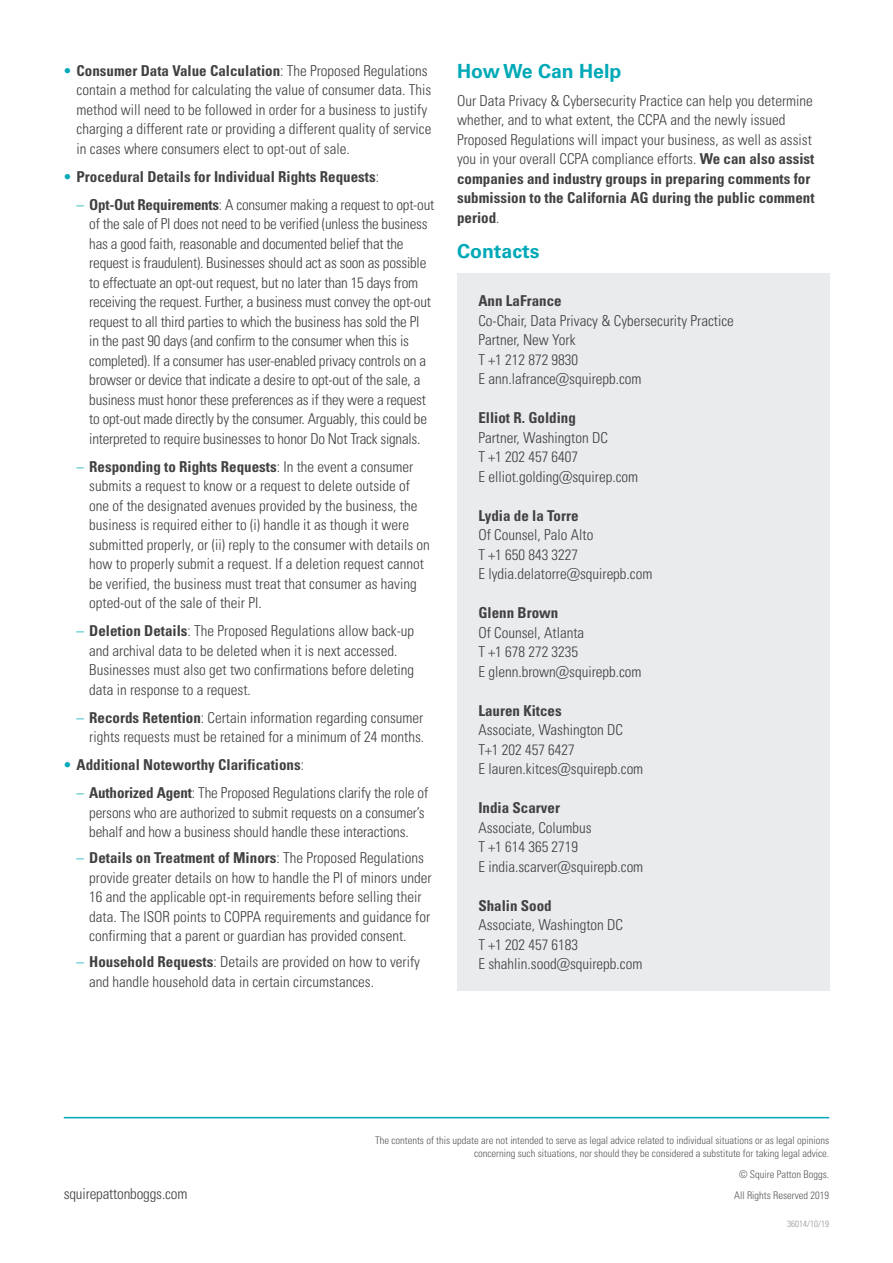
<style>
.page{position:relative;width:893px;height:1263px;background:#fff}
.page>*{position:absolute;margin:0;border:0;box-sizing:border-box;transform-origin:0 0}
.t1{font:700 19.5px "Univers LTCYR 65";color:#00a9b7}
.t2{font:15px/19.5px "Univers LTCYR 47 Light Cond";color:#414042}
.t3{font:15px/19.5px "Univers LTCYR 67 Bold Cond";color:#414042}
.t4{font:10.5px/12.6px "Univers LTCYR 47 Light Cond";color:#58595b;text-align:right}
.t5{font:9px "Univers LTCYR 47 Light Cond";color:#939598}
.s1{font-family:"Univers LTCYR 47 Light Cond";color:#00a9b7}
.s2{font-family:"Univers LTCYR 47 Light Cond"}
.s3{color:#00a9b7}
.s4{font-family:"Univers LTCYR 67 Bold Cond"}
</style>
<div class="page">
<div style="left:457px;top:273px;width:372px;height:717px;background:#e9ebed"></div>
<hr style="left:64px;top:1117px;width:765px;height:1px;background:#00a9b7">
<p class="t3" style="left:64px;top:60px;width:365px"><span class="s1">•</span> Consumer Data Value Calculation<span class="s2">: The Proposed Regulations</span></p>
<p class="t2" style="left:77px;top:79px;width:356px">contain a method for calculating the value of consumer data. This method will need to be followed in order for a business to justify charging a different rate or providing a different quality of service in cases where consumers elect to opt-out of sale.</p>
<p class="t3" style="left:64px;top:166px;width:317px"><span class="s1">•</span> Procedural Details for Individual Rights Requests<span class="s2">:</span></p>
<p class="t2" style="left:89px;top:194px;width:346px;text-indent:-13px"><span class="s3">–</span> <span class="s4">Opt-Out Requirements</span>: A consumer making a request to opt-out of the sale of PI does not need to be verified (unless the business has a good faith, reasonable and documented belief that the request is fraudulent). Businesses should act as soon as possible to effectuate an opt-out request, but no later than 15 days from receiving the request. Further, a business must convey the opt-out request to all third parties to which the business has sold the PI<br>in the past 90 days (and confirm to the consumer when this is completed). If a consumer has user-enabled privacy controls on a browser or device that indicate a desire to opt-out of the sale, a business must honor these preferences as if they were a request to opt-out made directly by the consumer. Arguably, this could be interpreted to require businesses to honor Do Not Track signals.</p>
<p class="t3" style="left:77px;top:456px;width:338px"><span class="s1">–</span> Responding to Rights Requests<span class="s2">: In the event a consumer</span></p>
<p class="t2" style="left:89px;top:475px;width:342px">submits a request to know or a request to delete outside of one of the designated avenues provided by the business, the business is required either to (i) handle it as though it were submitted properly, or (ii) reply to the consumer with details on how to properly submit a request. If a deletion request cannot be verified, the business must treat that consumer as having opted-out of the sale of their PI.</p>
<p class="t2" style="left:89px;top:620px;width:326px;text-indent:-13px"><span class="s3">–</span> <span class="s4">Deletion Details</span>: The Proposed Regulations allow back-up and archival data to be deleted when it is next accessed.<br>Businesses must also get two confirmations before deleting data in response to a request.</p>
<p class="t2" style="left:77px;top:707px;width:349px;text-align:right"><span class="s3">–</span> <span class="s4">Records Retention</span>: Certain information regarding consumer rights requests must be retained for a minimum of 24 months.</p>
<p class="t3" style="left:64px;top:755px;width:242px"><span class="s1">•</span> Additional Noteworthy Clarifications<span class="s2">:</span></p>
<p class="t2" style="left:89px;top:782px;width:341px;text-indent:-13px"><span class="s3">–</span> <span class="s4">Authorized Agent</span>: The Proposed Regulations clarify the role of persons who are authorized to submit requests on a consumer’s behalf and how a business should handle these interactions.</p>
<p class="t3" style="left:77px;top:848px;width:349px"><span class="s1">–</span> Details on Treatment of Minors<span class="s2">: The Proposed Regulations</span></p>
<p class="t2" style="left:89px;top:867px;width:344px">provide greater details on how to handle the PI of minors under 16 and the applicable opt-in requirements before selling their data. The ISOR points to COPPA requirements and guidance for confirming that a parent or guardian has provided consent.</p>
<p class="t2" style="left:89px;top:951px;width:332px;text-indent:-13px"><span class="s3">–</span> <span class="s4">Household Requests</span>: Details are provided on how to verify and handle household data in certain circumstances.</p>
<h1 class="t1" style="left:457px;top:57px;width:166px">How We Can Help</h1>
<p class="t2" style="left:457px;top:90px;width:359px">Our Data Privacy &amp; Cybersecurity Practice can help you determine whether, and to what extent, the CCPA and the newly issued Proposed Regulations will impact your business, as well as assist you in your overall CCPA compliance efforts. <span class="s4">We can also assist</span></p>
<p class="t3" style="left:457px;top:169px;width:359px">companies and industry groups in preparing comments for submission to the California AG during the public comment period<span class="s2">.</span></p>
<h1 class="t1" style="left:457px;top:238px;width:84px">Contacts</h1>
<p class="t3" style="left:478px;top:291px;width:85px">Ann LaFrance</p>
<p class="t2" style="left:478px;top:310px;width:257px">Co-Chair, Data Privacy &amp; Cybersecurity Practice<br>Partner, New York<br>T +1 212 872 9830<br>E ann.lafrance@squirepb.com</p>
<p class="t3" style="left:478px;top:408px;width:99px">Elliot R. Golding</p>
<p class="t2" style="left:478px;top:427px;width:161px">Partner, Washington DC<br>T +1 202 457 6407<br>E elliot.golding@squirep.com</p>
<p class="t3" style="left:478px;top:505px;width:102px">Lydia de la Torre</p>
<p class="t2" style="left:478px;top:524px;width:176px">Of Counsel, Palo Alto<br>T +1 650 843 3227<br>E lydia.delatorre@squirepb.com</p>
<p class="t3" style="left:478px;top:603px;width:81px">Glenn Brown</p>
<p class="t2" style="left:478px;top:622px;width:165px">Of Counsel, Atlanta<br>T +1 678 272 3235<br>E glenn.brown@squirepb.com</p>
<p class="t3" style="left:478px;top:700px;width:85px">Lauren Kitces</p>
<p class="t2" style="left:478px;top:719px;width:166px">Associate, Washington DC<br>T+1 202 457 6427<br>E lauren.kitces@squirepb.com</p>
<p class="t3" style="left:478px;top:798px;width:83px">India Scarver</p>
<p class="t2" style="left:478px;top:817px;width:166px">Associate, Columbus<br>T +1 614 365 2719<br>E india.scarver@squirepb.com</p>
<p class="t3" style="left:478px;top:895px;width:75px">Shalin Sood</p>
<p class="t2" style="left:478px;top:914px;width:166px">Associate, Washington DC<br>T +1 202 457 6183<br>E shahlin.sood@squirepb.com</p>
<p class="t4" style="left:375px;top:1134px;width:456px">The contents of this update are not intended to serve as legal advice related to individual situations or as legal opinions concerning such situations, nor should they be considered a substitute for taking legal advice.</p>
<p class="t4" style="left:739px;top:1167px;width:92px">© Squire Patton Boggs.</p>
<p class="t2" style="left:64px;top:1183px;width:125px">squirepattonboggs.com</p>
<p class="t4" style="left:734px;top:1188px;width:97px">All Rights Reserved 2019</p>
<p class="t5" style="left:787px;top:1217px;width:43px">36014/10/19</p>
</div>
